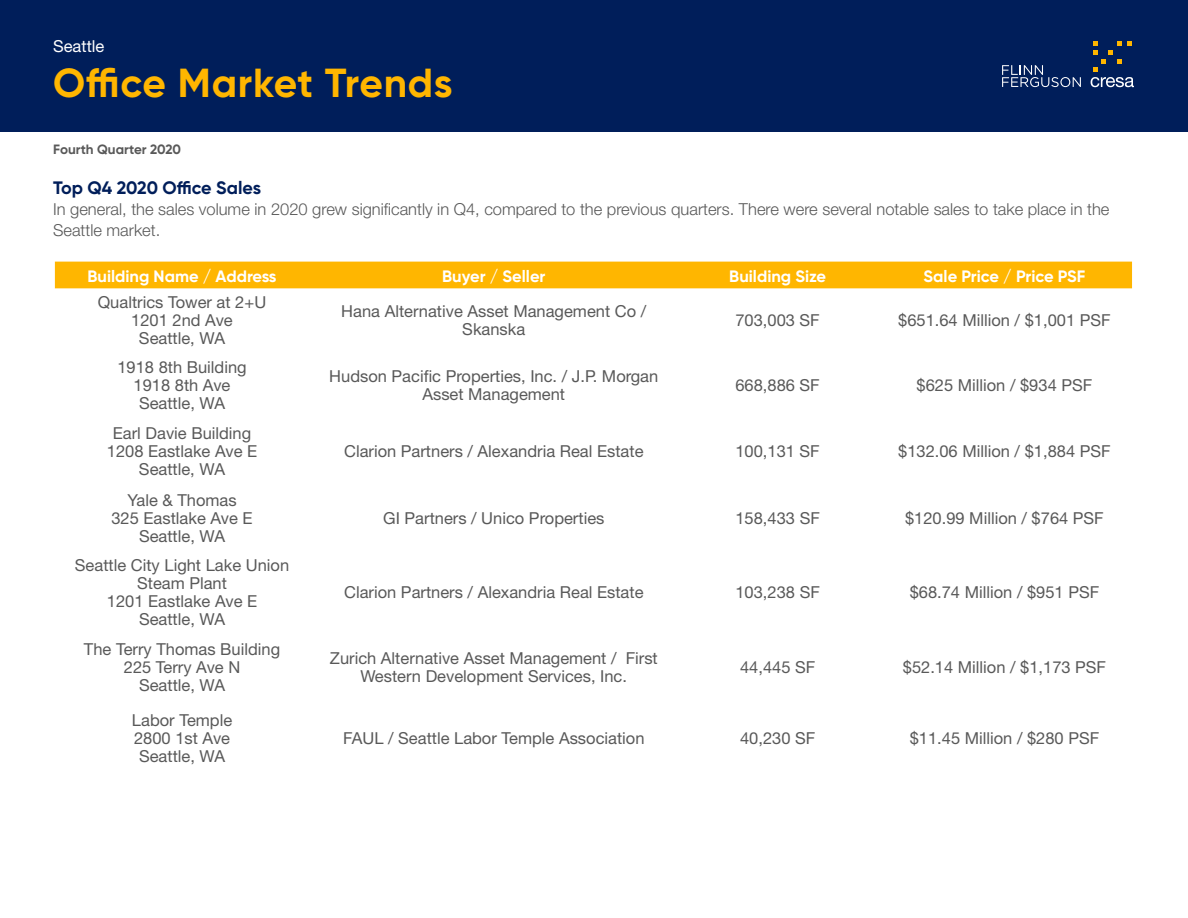
<style>
.page{position:relative;width:1188px;height:918px;background:#fff}
.page>*{position:absolute;margin:0;border:0;box-sizing:border-box;transform-origin:0 0}
.t1{font:700 40.5px "Gilroy";letter-spacing:.02em;color:#ffb600}
.t2{font:700 18px "Gilroy";letter-spacing:-.005em;color:#001e5a}
.t3{font:16.5px/18px "Helvetica Neue LT Std";color:#595959;text-align:center}
.t4{font:300 16.5px/21px "Helvetica Neue LT Std";color:#595959}
.t5{font:700 16.5px "Gilroy";color:#fff}
.t6{font:16.5px "Helvetica Neue LT Std";color:#fff}
.t7{font:700 13.5px "Gilroy";color:#595959}
</style>
<div class="page">
<div style="left:0;top:0;width:1188px;height:131px;background:#001e5a"></div>
<svg style="left:1091px;top:42px;width:43px;height:45px"></svg>
<svg style="left:1002px;top:65px;width:79px;height:22px"></svg>
<div style="left:55px;top:262px;width:1077px;height:27px;background:#ffb600"></div>
<p class="t6" style="left:53px;top:36px;width:53px">Seattle</p>
<h1 class="t1" style="left:53px;top:57px;width:401px">Office Market Trends</h1>
<p class="t7" style="left:53px;top:141px;width:129px">Fourth Quarter 2020</p>
<p class="t2" style="left:53px;top:177px;width:210px">Top Q4 2020 Office Sales</p>
<p class="t4" style="left:53px;top:199px;width:1058px">In general, the sales volume in 2020 grew significantly in Q4, compared to the previous quarters. There were several notable sales to take place in the<br>Seattle market.</p>
<p class="t5" style="left:87px;top:266px;width:191px">Building Name / Address</p>
<p class="t5" style="left:442px;top:266px;width:105px">Buyer / Seller</p>
<p class="t5" style="left:729px;top:266px;width:98px">Building Size</p>
<p class="t5" style="left:923px;top:266px;width:163px">Sale Price / Price PSF</p>
<p class="t3" style="left:98px;top:293px;width:170px">Qualtrics Tower at 2+U</p>
<p class="t3" style="left:131px;top:311px;width:103px">1201 2nd Ave</p>
<p class="t3" style="left:139px;top:329px;width:88px">Seattle, WA</p>
<p class="t3" style="left:341px;top:302px;width:306px">Hana Alternative Asset Management Co /<br>Skanska</p>
<p class="t3" style="left:735px;top:311px;width:86px">703,003 SF</p>
<p class="t3" style="left:898px;top:311px;width:214px">$651.64 Million / $1,001 PSF</p>
<p class="t3" style="left:117px;top:358px;width:131px">1918 8th Building</p>
<p class="t3" style="left:134px;top:376px;width:98px">1918 8th Ave</p>
<p class="t3" style="left:139px;top:394px;width:88px">Seattle, WA</p>
<p class="t3" style="left:113px;top:424px;width:140px">Earl Davie Building</p>
<p class="t3" style="left:107px;top:442px;width:152px">1208 Eastlake Ave E</p>
<p class="t3" style="left:139px;top:460px;width:88px">Seattle, WA</p>
<p class="t3" style="left:127px;top:491px;width:111px">Yale &amp; Thomas</p>
<p class="t3" style="left:111px;top:509px;width:143px">325 Eastlake Ave E</p>
<p class="t3" style="left:139px;top:527px;width:88px">Seattle, WA</p>
<p class="t3" style="left:75px;top:556px;width:216px">Seattle City Light Lake Union<br>Steam Plant</p>
<p class="t3" style="left:107px;top:592px;width:152px">1201 Eastlake Ave E</p>
<p class="t3" style="left:139px;top:610px;width:88px">Seattle, WA</p>
<p class="t3" style="left:84px;top:640px;width:198px">The Terry Thomas Building</p>
<p class="t3" style="left:124px;top:658px;width:118px">225 Terry Ave N</p>
<p class="t3" style="left:139px;top:676px;width:88px">Seattle, WA</p>
<p class="t3" style="left:132px;top:711px;width:102px">Labor Temple</p>
<p class="t3" style="left:134px;top:729px;width:97px">2800 1st Ave</p>
<p class="t3" style="left:139px;top:747px;width:88px">Seattle, WA</p>
<p class="t3" style="left:329px;top:367px;width:331px">Hudson Pacific Properties, Inc. / J.P. Morgan<br>Asset Management</p>
<p class="t3" style="left:735px;top:376px;width:86px">668,886 SF</p>
<p class="t3" style="left:917px;top:376px;width:177px">$625 Million / $934 PSF</p>
<p class="t3" style="left:344px;top:442px;width:301px">Clarion Partners / Alexandria Real Estate</p>
<p class="t3" style="left:735px;top:442px;width:86px">100,131 SF</p>
<p class="t3" style="left:898px;top:442px;width:214px">$132.06 Million / $1,884 PSF</p>
<p class="t3" style="left:383px;top:509px;width:223px">GI Partners / Unico Properties</p>
<p class="t3" style="left:735px;top:509px;width:86px">158,433 SF</p>
<p class="t3" style="left:905px;top:509px;width:200px">$120.99 Million / $764 PSF</p>
<p class="t3" style="left:344px;top:583px;width:301px">Clarion Partners / Alexandria Real Estate</p>
<p class="t3" style="left:735px;top:583px;width:86px">103,238 SF</p>
<p class="t3" style="left:910px;top:583px;width:191px">$68.74 Million / $951 PSF</p>
<p class="t3" style="left:330px;top:649px;width:329px">Zurich Alternative Asset Management / First<br>Western Development Services, Inc.</p>
<p class="t3" style="left:740px;top:658px;width:77px">44,445 SF</p>
<p class="t3" style="left:903px;top:658px;width:205px">$52.14 Million / $1,173 PSF</p>
<p class="t3" style="left:343px;top:729px;width:303px">FAUL / Seattle Labor Temple Association</p>
<p class="t3" style="left:740px;top:729px;width:77px">40,230 SF</p>
<p class="t3" style="left:910px;top:729px;width:191px">$11.45 Million / $280 PSF</p>
</div>
